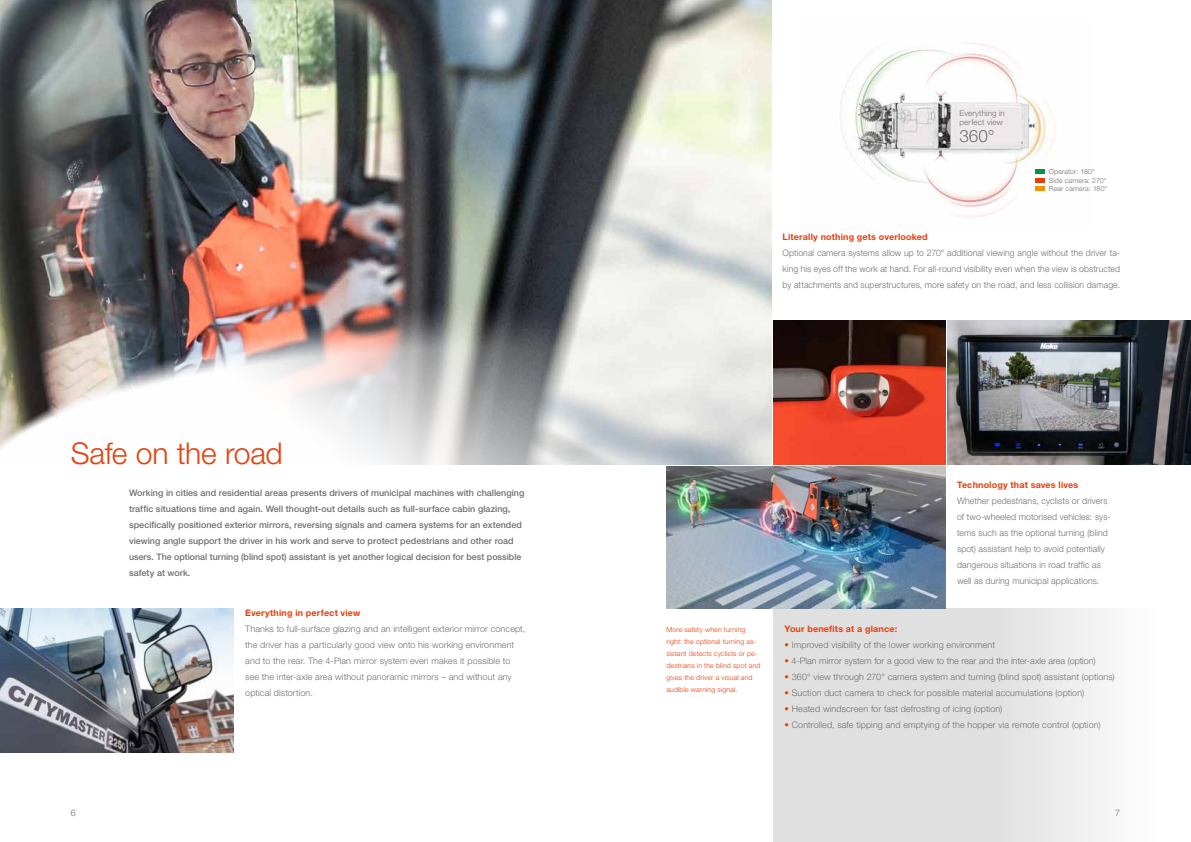
<style>
.page{position:relative;width:1191px;height:842px;background:#fff}
.page>*{position:absolute;margin:0;border:0;box-sizing:border-box;transform-origin:0 0}
.t1{font:300 30px "Helvetica Neue LT Std";letter-spacing:-.015em;color:#e73f0c}
.t2{font:300 17.1px "Helvetica Neue LT Std";color:#6f6f6e}
.t3{font:300 9px/16px "Helvetica Neue LT Std";letter-spacing:.01em;color:#6f6f6e}
.t4{font:500 9px/16px "Helvetica Neue LT Std";color:#6f6f6e}
.t5{font:300 9px/16px "Helvetica Neue LT Std";letter-spacing:.01em;color:#6f6f6e;text-align:justify;scale:.96 1}
.t6{font:700 9px "Helvetica Neue LT Std";letter-spacing:.02em;color:#e73f0c}
.t7{font:300 8px/9px "Helvetica Neue LT Std";letter-spacing:.015em;color:#6f6f6e}
.t8{font:300 7px/12px "Helvetica Neue LT Std";letter-spacing:.02em;color:#e73f0c}
.t9{font:300 7px/8.4px "Helvetica Neue LT Std";letter-spacing:.02em;color:#6f6f6e}
.s1{color:#e73f0c}
</style>
<div class="page">
<img style="left:0;top:0;width:771px;height:249px">
<div style="left:773px;top:608px;width:418px;height:234px;background:linear-gradient(to right,#d7d7d7,#f9f9fa)"></div>
<img style="left:0;top:249px;width:838px;height:216px">
<img style="left:0;top:608px;width:234px;height:144px">
<img style="left:773px;top:320px;width:172px;height:144px">
<img style="left:947px;top:320px;width:244px;height:144px">
<img style="left:666px;top:466px;width:279px;height:142px">
<img style="left:840px;top:43px;width:216px;height:175px">
<div style="left:1035px;top:186px;width:9px;height:5px;background:#f39300"></div>
<div style="left:1035px;top:169px;width:10px;height:5px;background:#00963f"></div>
<div style="left:1035px;top:178px;width:10px;height:5px;background:#e73f0c"></div>
<p class="t7" style="left:959px;top:108px;width:47px">Everything in perfect view</p>
<h2 class="t2" style="left:959px;top:125px;width:37px">360°</h2>
<p class="t9" style="left:1048px;top:167px;width:60px">Operator: 180°<br>Side camera: 270°<br>Rear camera: 180°</p>
<h1 class="t1" style="left:71px;top:435px;width:213px">Safe on the road</h1>
<p class="t4" style="left:129px;top:485px;width:397px">Working in cities and residential areas presents drivers of municipal machines with challenging traffic situations time and again. Well thought-out details such as full-surface cabin glazing, specifically positioned exterior mirrors, reversing signals and camera systems for an extended viewing angle support the driver in his work and serve to protect pedestrians and other road users. The optional turning (blind spot) assistant is yet another logical decision for best possible safety at work.</p>
<p class="t6" style="left:245px;top:607px;width:117px">Everything in perfect view</p>
<p class="t3" style="left:245px;top:621px;width:281px">Thanks to full-surface glazing and an intelligent exterior mirror concept, the driver has a particularly good view onto his working environment and to the rear. The 4-Plan mirror system even makes it possible to see the inter-axle area without panoramic mirrors – and without any optical distortion.</p>
<p class="t6" style="left:782px;top:231px;width:146px">Literally nothing gets overlooked</p>
<p class="t5" style="left:782px;top:245px;width:353px">Optional camera systems allow up to 270° additional viewing angle without the driver ta&shy;king his eyes off the work at hand. For all-round visibility even when the view is obstructed by attachments and superstructures, more safety on the road, and less collision damage.</p>
<p class="t6" style="left:957px;top:479px;width:123px">Technology that saves lives</p>
<p class="t3" style="left:957px;top:493px;width:155px">Whether pedestrians, cyclists or drivers of two-wheeled motorised vehicles: sys&shy;tems such as the optional turning (blind spot) assistant help to avoid potentially dangerous situations in road traffic as well as during municipal applications.</p>
<p class="t8" style="left:666px;top:623px;width:96px">More safety when turning right: the optional turning as&shy;sistant detects cyclists or pe&shy;destrians in the blind spot and gives the driver a visual and audible warning signal.</p>
<p class="t6" style="left:784px;top:623px;width:114px">Your benefits at a glance:</p>
<p class="t3" style="left:784px;top:637px;width:212px"><span class="s1">•</span> Improved visibility of the lower working environment</p>
<p class="t3" style="left:784px;top:653px;width:313px"><span class="s1">•</span> 4-Plan mirror system for a good view to the rear and the inter-axle area (option)</p>
<p class="t3" style="left:784px;top:669px;width:332px"><span class="s1">•</span> 360° view through 270° camera system and turning (blind spot) assistant (options)</p>
<p class="t3" style="left:784px;top:685px;width:301px"><span class="s1">•</span> Suction duct camera to check for possible material accumulations (option)</p>
<p class="t3" style="left:784px;top:701px;width:219px"><span class="s1">•</span> Heated windscreen for fast defrosting of icing (option)</p>
<p class="t3" style="left:784px;top:717px;width:317px"><span class="s1">•</span> Controlled, safe tipping and emptying of the hopper via remote control (option)</p>
<p class="t3" style="left:71px;top:805px;width:7px">6</p>
<p class="t3" style="left:1115px;top:805px;width:7px">7</p>
</div>
